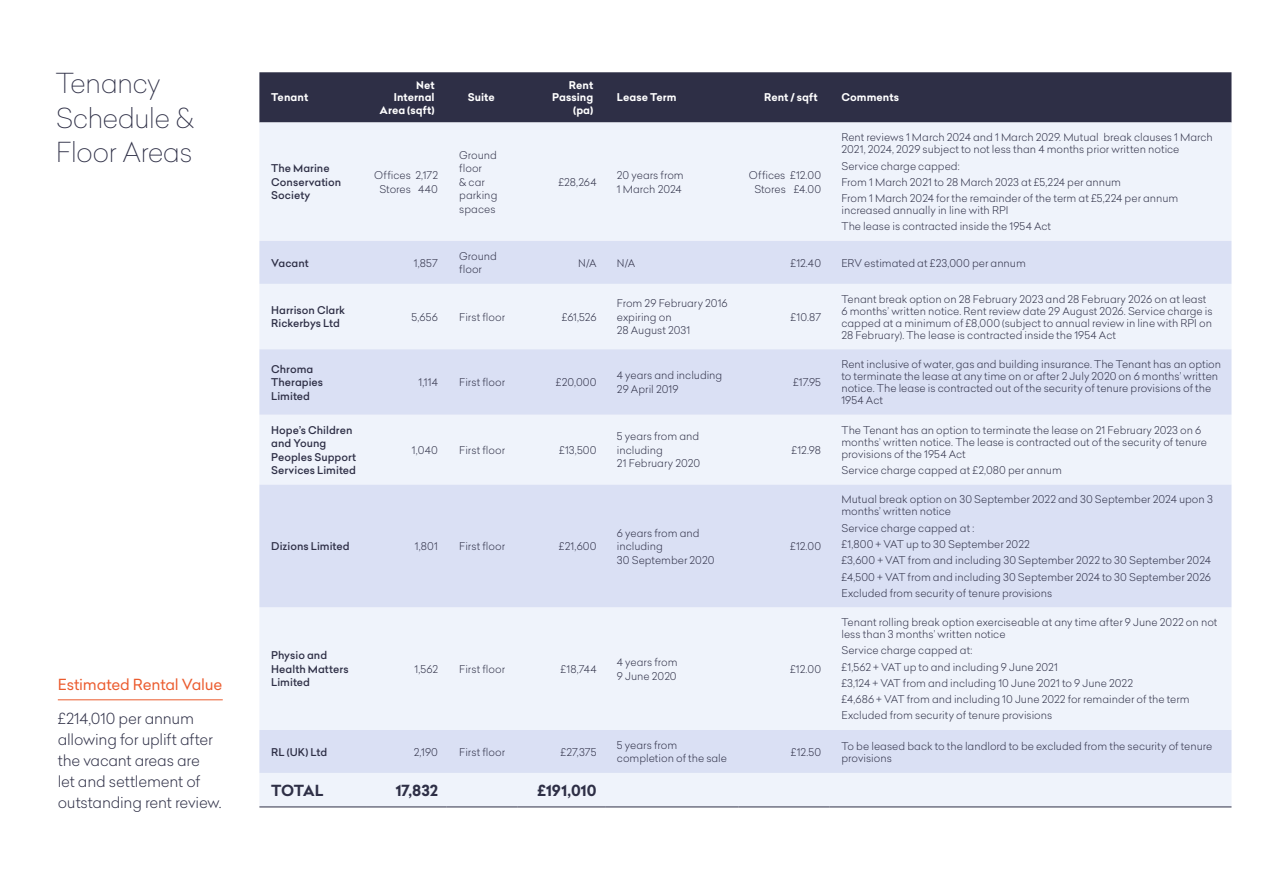
<style>
.page{position:relative;width:1263px;height:893px;background:#fff}
.page>*{position:absolute;margin:0;border:0;box-sizing:border-box;transform-origin:0 0}
.t1{font:100 27px/34.5px "Celias";letter-spacing:-.03em;color:#2e2f46}
.t2{font:300 15px/21px "Celias";letter-spacing:-.015em;color:#2e2f46}
.t3{font:15px "Celias";letter-spacing:-.015em;color:#eb5b2e}
.t4{font:700 15px "Celias";letter-spacing:-.005em;color:#2e2f46}
.t5{font:300 10.5px/13.5px "Celias";color:#2e2f46}
.t6{font:500 10.5px/13.5px "Celias";letter-spacing:.005em;color:#2e2f46}
.t7{font:700 10.5px/12.5px "Celias";letter-spacing:.005em;color:#fff;text-align:right}
</style>
<div class="page">
<div style="left:259px;top:72px;width:972px;height:50px;background:#2e2f46"></div>
<div style="left:259px;top:122px;width:972px;height:685px;background:#eff3fb"></div>
<svg style="left:259px;top:241px;width:972px;height:532px;fill:#dae0f4"></svg>
<hr style="left:259px;top:807px;width:108px;height:1px;background:#2e2f46">
<hr style="left:367px;top:807px;width:79px;height:1px;background:#2e2f46">
<hr style="left:446px;top:807px;width:72px;height:1px;background:#2e2f46">
<hr style="left:518px;top:807px;width:87px;height:1px;background:#2e2f46">
<hr style="left:605px;top:807px;width:133px;height:1px;background:#2e2f46">
<hr style="left:738px;top:807px;width:92px;height:1px;background:#2e2f46">
<hr style="left:830px;top:807px;width:401px;height:1px;background:#2e2f46">
<hr style="left:58px;top:699px;width:165px;height:1px;background:#eb5b2e">
<h1 class="t1" style="left:56px;top:65px;width:140px">Tenancy<br>Schedule &amp;<br>Floor Areas</h1>
<h2 class="t3" style="left:58px;top:674px;width:166px">Estimated Rental Value</h2>
<h2 class="t2" style="left:58px;top:707px;width:165px">£214,010 per annum allowing for uplift after the vacant areas are<br>let and settlement of outstanding rent review.</h2>
<p class="t7" style="left:271px;top:92px;width:39px">Tenant</p>
<p class="t7" style="left:380px;top:79px;width:57px">Net<br>Internal<br>Area (sqft)</p>
<p class="t6" style="left:271px;top:162px;width:72px">The Marine<br>Conservation<br>Society</p>
<p class="t5" style="left:374px;top:168px;width:65px;text-align:center">Offices 2,172<br>Stores 440</p>
<p class="t7" style="left:468px;top:92px;width:29px">Suite</p>
<p class="t5" style="left:459px;top:148px;width:40px">Ground floor<br>&amp; car parking spaces</p>
<p class="t7" style="left:552px;top:79px;width:43px">Rent<br>Passing (pa)</p>
<p class="t7" style="left:617px;top:92px;width:61px">Lease Term</p>
<p class="t7" style="left:764px;top:92px;width:55px">Rent / sqft</p>
<p class="t7" style="left:841px;top:92px;width:59px">Comments</p>
<p class="t5" style="left:558px;top:175px;width:40px">£28,264</p>
<p class="t5" style="left:617px;top:168px;width:68px">20 years from<br>1 March 2024</p>
<p class="t5" style="left:749px;top:168px;width:74px;text-align:center">Offices £12.00<br>Stores £4.00</p>
<p class="t5" style="left:841px;top:131px;width:373px;line-height:12px">Rent reviews 1 March 2024 and 1 March 2029. Mutual break clauses 1 March<br>2021, 2024, 2029 subject to not less than 4 months prior written notice</p>
<p class="t5" style="left:841px;top:157px;width:338px;line-height:16.2px">Service charge capped:<br>From 1 March 2021 to 28 March 2023 at £5,224 per annum<br>From 1 March 2024 for the remainder of the term at £5,224 per annum</p>
<p class="t5" style="left:841px;top:202px;width:211px;line-height:16.2px">increased annually in line with RPI<br>The lease is contracted inside the 1954 Act</p>
<p class="t6" style="left:271px;top:256px;width:39px">Vacant</p>
<p class="t5" style="left:414px;top:256px;width:26px">1,857</p>
<p class="t5" style="left:459px;top:249px;width:39px">Ground floor</p>
<p class="t5" style="left:578px;top:256px;width:20px">N/A</p>
<p class="t5" style="left:617px;top:256px;width:20px">N/A</p>
<p class="t5" style="left:790px;top:256px;width:32px">£12.40</p>
<p class="t5" style="left:841px;top:256px;width:186px">ERV estimated at £23,000 per annum</p>
<p class="t6" style="left:271px;top:303px;width:75px">Harrison Clark<br>Rickerbys Ltd</p>
<p class="t5" style="left:411px;top:310px;width:28px">5,656</p>
<p class="t5" style="left:459px;top:310px;width:47px">First floor</p>
<p class="t5" style="left:562px;top:310px;width:36px">£61,526</p>
<p class="t5" style="left:841px;top:293px;width:373px;line-height:12px">Tenant break option on 28 February 2023 and 28 February 2026 on at least 6 months’ written notice. Rent review date 29 August 2026. Service charge is capped at a minimum of £8,000 (subject to annual review in line with RPI on 28 February). The lease is contracted inside the 1954 Act</p>
<p class="t5" style="left:617px;top:296px;width:112px">From 29 February 2016 expiring on<br>28 August 2031</p>
<p class="t5" style="left:790px;top:310px;width:32px">£10.87</p>
<p class="t6" style="left:271px;top:362px;width:54px">Chroma<br>Therapies<br>Limited</p>
<p class="t6" style="left:271px;top:423px;width:87px">Hope’s Children and Young<br>Peoples Support<br>Services Limited</p>
<p class="t5" style="left:418px;top:375px;width:21px">1,114</p>
<p class="t5" style="left:459px;top:375px;width:47px">First floor</p>
<p class="t5" style="left:556px;top:375px;width:42px">£20,000</p>
<p class="t5" style="left:617px;top:368px;width:107px">4 years and including<br>29 April 2019</p>
<p class="t5" style="left:793px;top:375px;width:30px">£17.95</p>
<p class="t5" style="left:412px;top:443px;width:28px">1,040</p>
<p class="t5" style="left:459px;top:443px;width:47px">First floor</p>
<p class="t5" style="left:559px;top:443px;width:39px">£13,500</p>
<p class="t5" style="left:617px;top:429px;width:85px">5 years from and including<br>21 February 2020</p>
<p class="t5" style="left:791px;top:443px;width:31px">£12.98</p>
<p class="t6" style="left:271px;top:539px;width:80px">Dizions Limited</p>
<p class="t5" style="left:415px;top:539px;width:25px">1,801</p>
<p class="t5" style="left:459px;top:539px;width:47px">First floor</p>
<p class="t5" style="left:559px;top:539px;width:39px">£21,600</p>
<p class="t5" style="left:617px;top:526px;width:99px">6 years from and including<br>30 September 2020</p>
<p class="t5" style="left:790px;top:539px;width:33px">£12.00</p>
<p class="t6" style="left:271px;top:649px;width:79px">Physio and<br>Health Matters<br>Limited</p>
<p class="t5" style="left:414px;top:662px;width:25px">1,562</p>
<p class="t5" style="left:459px;top:662px;width:47px">First floor</p>
<p class="t5" style="left:560px;top:662px;width:38px">£18,744</p>
<p class="t5" style="left:617px;top:655px;width:62px">4 years from<br>9 June 2020</p>
<p class="t5" style="left:790px;top:662px;width:33px">£12.00</p>
<p class="t5" style="left:841px;top:358px;width:381px;line-height:12px">Rent inclusive of water, gas and building insurance. The Tenant has an option to terminate the lease at any time on or after 2 July 2020 on 6 months’ written notice. The lease is contracted out of the security of tenure provisions of the 1954 Act</p>
<p class="t5" style="left:841px;top:424px;width:367px;line-height:12px">The Tenant has an option to terminate the lease on 21 February 2023 on 6 months’ written notice. The lease is contracted out of the security of tenure provisions of the 1954 Act</p>
<p class="t5" style="left:841px;top:463px;width:222px">Service charge capped at £2,080 per annum</p>
<p class="t5" style="left:841px;top:493px;width:373px;line-height:12px">Mutual break option on 30 September 2022 and 30 September 2024 upon 3 months’ written notice</p>
<p class="t5" style="left:841px;top:519px;width:371px;line-height:16.2px">Service charge capped at :<br>£1,800 + VAT up to 30 September 2022<br>£3,600 + VAT from and including 30 September 2022 to 30 September 2024 £4,500 + VAT from and including 30 September 2024 to 30 September 2026<br>Excluded from security of tenure provisions</p>
<p class="t5" style="left:841px;top:616px;width:377px;line-height:12px">Tenant rolling break option exerciseable at any time after 9 June 2022 on not less than 3 months’ written notice</p>
<p class="t5" style="left:841px;top:642px;width:350px;line-height:16.2px">Service charge capped at:<br>£1,562 + VAT up to and including 9 June 2021<br>£3,124 + VAT from and including 10 June 2021 to 9 June 2022<br>£4,686 + VAT from and including 10 June 2022 for remainder of the term Excluded from security of tenure provisions</p>
<p class="t6" style="left:271px;top:745px;width:58px">RL (UK) Ltd</p>
<p class="t5" style="left:414px;top:745px;width:26px">2,190</p>
<p class="t5" style="left:459px;top:745px;width:47px">First floor</p>
<p class="t5" style="left:561px;top:745px;width:37px">£27,375</p>
<p class="t5" style="left:617px;top:738px;width:112px">5 years from completion of the sale</p>
<p class="t5" style="left:791px;top:745px;width:32px">£12.50</p>
<p class="t5" style="left:841px;top:739px;width:372px;line-height:12px">To be leased back to the landlord to be excluded from the security of tenure provisions</p>
<h2 class="t4" style="left:271px;top:780px;width:54px">TOTAL</h2>
<h2 class="t4" style="left:396px;top:780px;width:44px">17,832</h2>
<h2 class="t4" style="left:537px;top:780px;width:61px">£191,010</h2>
</div>
